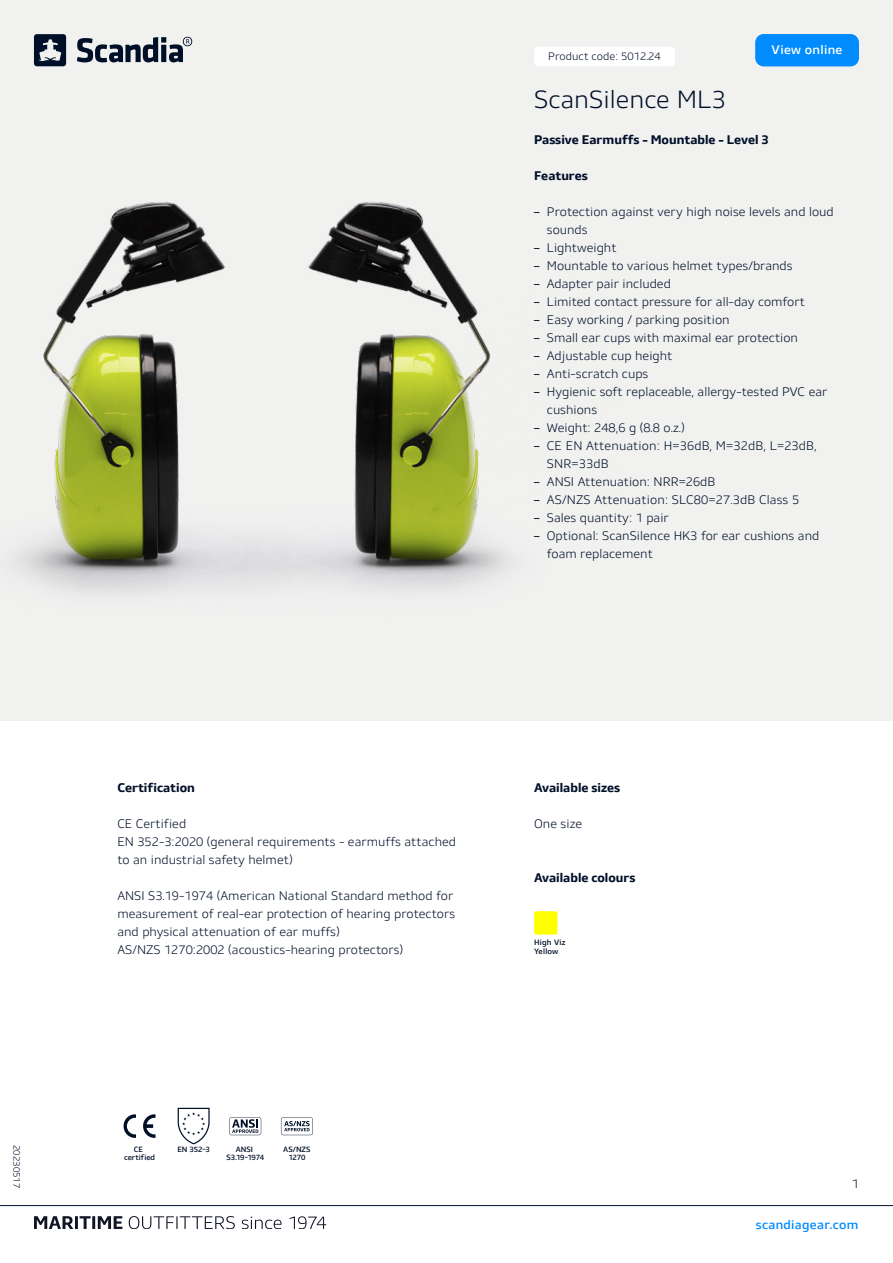
<style>
.page{position:relative;width:893px;height:1263px;background:#fff}
.page>*{position:absolute;margin:0;border:0;box-sizing:border-box;transform-origin:0 0}
.t1{font:300 24px "Stratus";color:#000f28}
.t2{font:300 12px/18px "Stratus";color:#000f28}
.t3{font:700 12px "Stratus";color:#000f28}
.t4{font:500 12px "Stratus";letter-spacing:.025em;color:#008cff}
.t5{font:500 12px "Stratus";letter-spacing:.025em;color:#fff}
.t6{font:300 10.5px "Stratus";color:#000f28}
.t7{font:300 9px "Stratus";color:#000f28}
.t8{font:500 7.5px/9px "Stratus";letter-spacing:.025em;color:#000f28}
.t9{font:500 7.35px/7.4px "Stratus";letter-spacing:-.01em;color:#000f28;text-align:center}
.s1{font-weight:400}
</style>
<div class="page">
<div style="left:0;top:0;width:893px;height:720px;background:#f1f1f0"></div>
<img style="left:15px;top:36px;width:496px;height:558px">
<hr style="left:0;top:1205px;width:893px;height:1px;background:#000f28">
<svg style="left:77px;top:37px;width:115px;height:25px"></svg>
<svg style="left:34px;top:34px;width:32px;height:32px"></svg>
<svg style="left:34px;top:1216px;width:292px;height:13px"></svg>
<div style="left:534px;top:47px;width:141px;height:19px;background:#fff;border-radius:4px"></div>
<svg style="left:178px;top:1108px;width:32px;height:36px"></svg>
<svg style="left:281px;top:1117px;width:32px;height:18px"></svg>
<svg style="left:229px;top:1117px;width:32px;height:18px"></svg>
<svg style="left:124px;top:1114px;width:12px;height:24px"></svg>
<svg style="left:143px;top:1114px;width:13px;height:24px"></svg>
<div style="left:534px;top:911px;width:23px;height:23px;background:#ff0;border-radius:3px"></div>
<div style="left:755px;top:34px;width:104px;height:32px;background:#008cff;border-radius:9px"></div>
<p class="t7" style="left:21px;top:1145px;width:45px;rotate:90deg">20230517</p>
<p class="t5" style="left:772px;top:45px;width:72px">View online</p>
<p class="t6" style="left:548px;top:51px;width:114px">Product code: 5012.24</p>
<h1 class="t1" style="left:534px;top:89px;width:193px">ScanSilence ML3</h1>
<p class="t3" style="left:534px;top:133px;width:236px">Passive Earmuffs - Mountable - Level 3</p>
<p class="t3" style="left:534px;top:169px;width:55px">Features</p>
<p class="t2" style="left:547px;top:204px;width:288px;text-indent:-13px"><span class="s1">–</span> Protection against very high noise levels and loud sounds</p>
<p class="t2" style="left:534px;top:240px;width:84px"><span class="s1">–</span> Lightweight</p>
<p class="t2" style="left:534px;top:258px;width:260px"><span class="s1">–</span> Mountable to various helmet types/brands</p>
<p class="t2" style="left:534px;top:276px;width:138px"><span class="s1">–</span> Adapter pair included</p>
<p class="t2" style="left:534px;top:294px;width:272px"><span class="s1">–</span> Limited contact pressure for all-day comfort</p>
<p class="t2" style="left:534px;top:312px;width:197px"><span class="s1">–</span> Easy working / parking position</p>
<p class="t2" style="left:534px;top:330px;width:266px"><span class="s1">–</span> Small ear cups with maximal ear protection</p>
<p class="t2" style="left:534px;top:348px;width:140px"><span class="s1">–</span> Adjustable cup height</p>
<p class="t2" style="left:534px;top:366px;width:116px"><span class="s1">–</span> Anti-scratch cups</p>
<p class="t2" style="left:547px;top:384px;width:282px;text-indent:-13px"><span class="s1">–</span> Hygienic soft replaceable, allergy-tested PVC ear cushions</p>
<p class="t2" style="left:534px;top:420px;width:152px"><span class="s1">–</span> Weight: 248,6 g (8.8 o.z.)</p>
<p class="t2" style="left:547px;top:438px;width:271px;text-indent:-13px"><span class="s1">–</span> CE EN Attenuation: H=36dB, M=32dB, L=23dB,<br>SNR=33dB</p>
<p class="t2" style="left:534px;top:474px;width:183px"><span class="s1">–</span> ANSI Attenuation: NRR=26dB</p>
<p class="t2" style="left:534px;top:492px;width:267px"><span class="s1">–</span> AS/NZS Attenuation: SLC80=27.3dB Class 5</p>
<p class="t2" style="left:534px;top:510px;width:136px"><span class="s1">–</span> Sales quantity: 1 pair</p>
<p class="t2" style="left:547px;top:528px;width:274px;text-indent:-13px"><span class="s1">–</span> Optional: ScanSilence HK3 for ear cushions and foam replacement</p>
<p class="t3" style="left:117px;top:781px;width:79px">Certification</p>
<p class="t2" style="left:117px;top:816px;width:340px">CE Certified<br>EN 352-3:2020 (general requirements - earmuffs attached to an industrial safety helmet)</p>
<p class="t2" style="left:117px;top:888px;width:339px">ANSI S3.19-1974 (American National Standard method for measurement of real-ear protection of hearing protectors and physical attenuation of ear muffs)<br>AS/NZS 1270:2002 (acoustics-hearing protectors)</p>
<p class="t9" style="left:124px;top:1146px;width:33px">CE certified</p>
<p class="t9" style="left:177px;top:1146px;width:34px">EN 352-3</p>
<p class="t9" style="left:283px;top:1146px;width:29px">AS/NZS<br>1270</p>
<p class="t9" style="left:227px;top:1146px;width:39px">ANSI<br>S3.19-1974</p>
<p class="t3" style="left:534px;top:781px;width:88px">Available sizes</p>
<p class="t2" style="left:534px;top:816px;width:50px">One size</p>
<p class="t3" style="left:534px;top:871px;width:103px">Available colours</p>
<p class="t8" style="left:534px;top:939px;width:33px">High Viz<br>Yellow</p>
<p class="t2" style="left:852px;top:1176px;width:9px">1</p>
<p class="t4" style="left:756px;top:1220px;width:104px">scandiagear.com</p>
</div>
